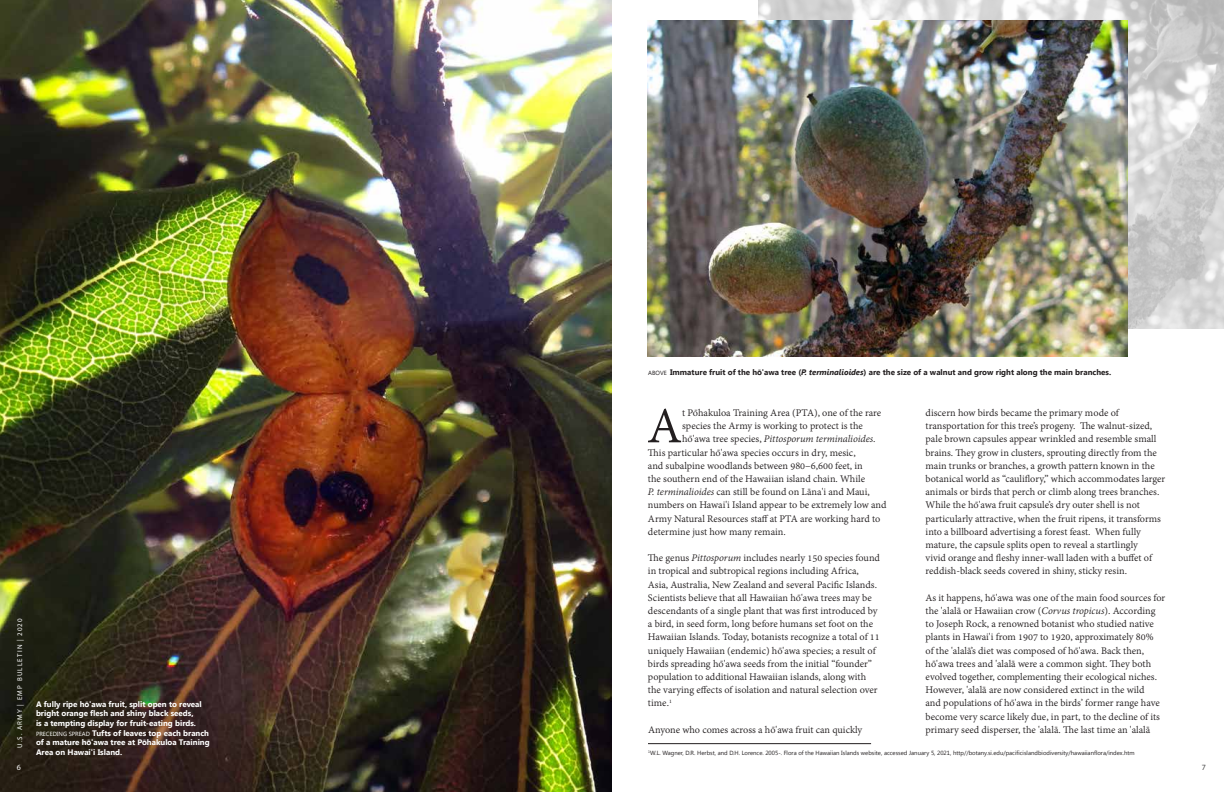
<style>
.page{position:relative;width:1224px;height:792px;background:#fff}
.page>*{position:absolute;margin:0;border:0;box-sizing:border-box;transform-origin:0 0}
.t1{font:54.9px "Adobe Devanagari";color:#231f20}
.t2{font:11px/13.2px "Adobe Devanagari";color:#231f20}
.t3{font:italic 11px "Adobe Devanagari";letter-spacing:-.005em;color:#231f20}
.t4{font:700 8px/9.6px "Segoe UI";color:#fff}
.t5{font:700 8px "Segoe UI";color:#231f20}
.t6{font:8px "Myriad Pro";color:#fff}
.t7{font:8px "Myriad Pro";color:#464647}
.t8{font:7px "Myriad Pro";letter-spacing:.17em;color:#fff}
.t9{font:6px "Segoe UI";color:#231f20}
.s1{font-weight:400;font-size:6px}
.s2{font-style:italic}
.s3{font-style:normal}
</style>
<div class="page">
<hr style="left:648px;top:743px;width:223px;height:1px;background:#231f20">
<img style="left:0;top:0;width:612px;height:792px">
<img style="left:758px;top:0;width:466px;height:329px">
<img style="left:647px;top:21px;width:480px;height:336px">
<p class="t8" style="left:16px;top:748px;width:131px;rotate:-90deg">U.S. ARMY | EMP BULLETIN | 2020</p>
<p class="t4" style="left:36px;top:699px;width:175px">A fully ripe hō'awa fruit, split open to reveal bright orange flesh and shiny black seeds,<br>is a tempting display for fruit-eating birds.<br><span class="s1">PRECEDING SPREAD</span> Tufts of leaves top each branch of a mature hō'awa tree at Pōhakuloa Training Area on Hawai'i Island.</p>
<p class="t5" style="left:648px;top:366px;width:465px"><span class="s1">ABOVE</span> Immature fruit of the hō'awa tree (<span class="s2">P. terminalioides</span>) are the size of a walnut and grow right along the main branches.</p>
<h1 class="t1" style="left:647px;top:395px;width:37px">A</h1>
<p class="t2" style="left:682px;top:407px;width:201px">t Pōhakuloa Training Area (PTA), one of the rare</p>
<p class="t2" style="left:682px;top:420px;width:182px">species the Army is working to protect is the</p>
<p class="t3" style="left:682px;top:433px;width:195px"><span class="s3">hō'awa tree species,</span> Pittosporum terminalioides<span class="s3">.</span></p>
<p class="t2" style="left:648px;top:447px;width:209px">This particular hō'awa species occurs in dry, mesic,</p>
<p class="t2" style="left:648px;top:460px;width:216px">and subalpine woodlands between 980–6,600 feet, in</p>
<p class="t2" style="left:648px;top:473px;width:219px">the southern end of the Hawaiian island chain. While</p>
<p class="t2" style="left:648px;top:486px;width:223px"><span class="s2">P. terminalioides</span> can still be found on Lāna'i and Maui,</p>
<p class="t2" style="left:648px;top:499px;width:240px">numbers on Hawai'i Island appear to be extremely low and</p>
<p class="t2" style="left:648px;top:513px;width:234px">Army Natural Resources staff at PTA are working hard to</p>
<p class="t2" style="left:648px;top:526px;width:139px">determine just how many remain.</p>
<p class="t2" style="left:648px;top:552px;width:234px">The genus <span class="s2">Pittosporum</span> includes nearly 150 species found in tropical and subtropical regions including Africa, Asia, Australia, New Zealand and several Pacific Islands.<br>Scientists believe that all Hawaiian hō'awa trees may be descendants of a single plant that was first introduced by a bird, in seed form, long before humans set foot on the Hawaiian Islands. Today, botanists recognize a total of 11 uniquely Hawaiian (endemic) hō'awa species; a result of birds spreading hō'awa seeds from the initial “founder” population to additional Hawaiian islands, along with the varying effects of isolation and natural selection over time.<sup>1</sup></p>
<p class="t2" style="left:648px;top:724px;width:216px">Anyone who comes across a hō'awa fruit can quickly</p>
<p class="t2" style="left:926px;top:407px;width:241px">discern how birds became the primary mode of transportation for this tree’s progeny. The walnut-sized, pale brown capsules appear wrinkled and resemble small brains. They grow in clusters, sprouting directly from the main trunks or branches, a growth pattern known in the botanical world as “cauliflory,” which accommodates larger animals or birds that perch or climb along trees branches.<br>While the hō'awa fruit capsule’s dry outer shell is not particularly attractive, when the fruit ripens, it transforms into a billboard advertising a forest feast. When fully mature, the capsule splits open to reveal a startlingly<br>vivid orange and fleshy inner-wall laden with a buffet of reddish-black seeds covered in shiny, sticky resin.</p>
<p class="t2" style="left:926px;top:592px;width:241px">As it happens, hō'awa was one of the main food sources for the 'alalā or Hawaiian crow (<span class="s2">Corvus tropicus</span>). According to Joseph Rock, a renowned botanist who studied native plants in Hawai'i from 1907 to 1920, approximately 80%<br>of the 'alalā’s diet was composed of hō'awa. Back then, hō'awa trees and 'alalā were a common sight. They both evolved together, complementing their ecological niches.<br>However, 'alalā are now considered extinct in the wild<br>and populations of hō'awa in the birds’ former range have become very scarce likely due, in part, to the decline of its primary seed disperser, the 'alalā. The last time an 'alalā</p>
<p class="t9" style="left:648px;top:749px;width:488px"><sup>1</sup>W.L. Wagner, D.R. Herbst, and D.H. Lorence. 2005-. Flora of the Hawaiian Islands website, accessed January 5, 2021, http//botany.si.edu/pacificislandbiodiversity/hawaiianflora/index.htm</p>
<p class="t6" style="left:17px;top:762px;width:6px">6</p>
<p class="t7" style="left:1202px;top:762px;width:6px">7</p>
</div>
